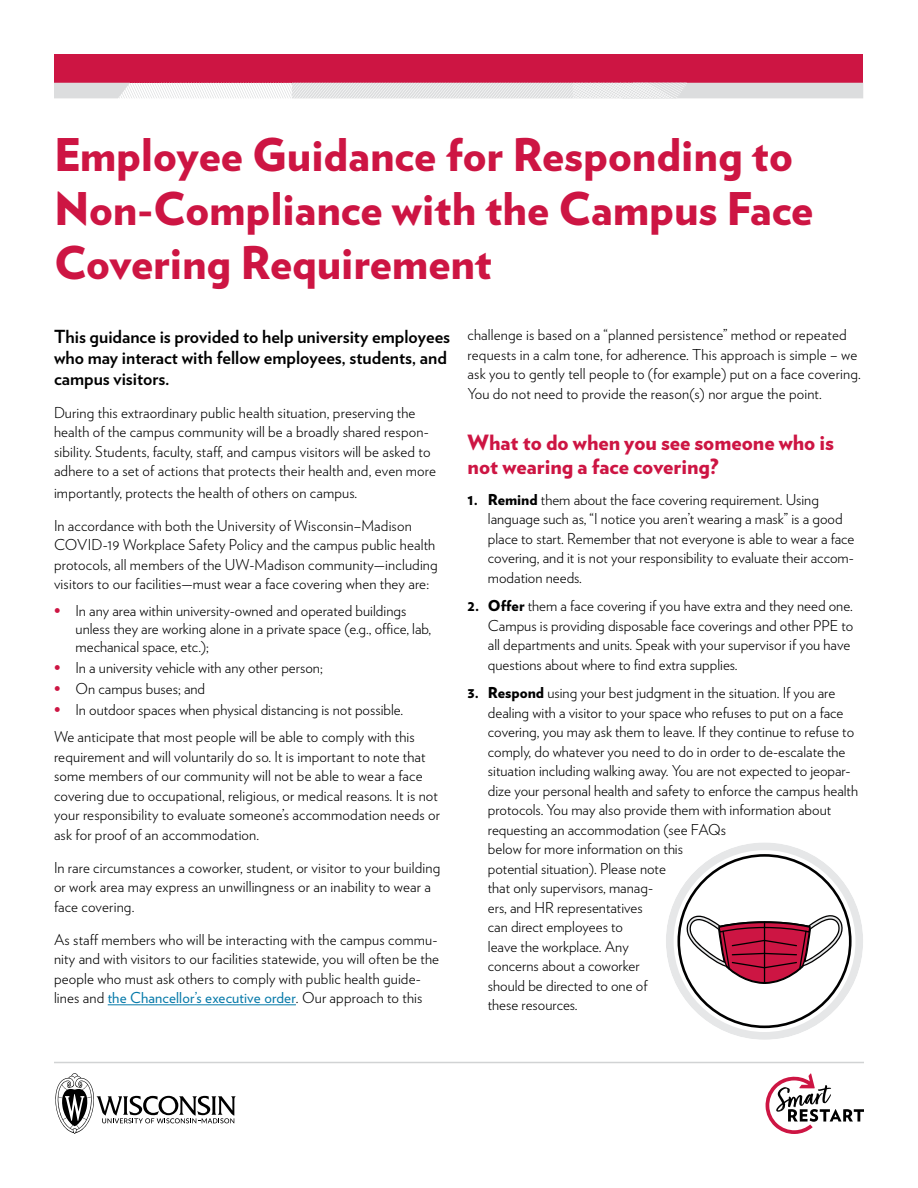
<style>
.page{position:relative;width:918px;height:1188px;background:#fff}
.page>*{position:absolute;margin:0;border:0;box-sizing:border-box;transform-origin:0 0}
.t1{font:900 45px/54px "Verlag";color:#cd1543}
.t2{font:900 21px/24px "Verlag";color:#cd1543}
.t3{font:700 18px/21px "Verlag";color:#000}
.t4{font:300 15px/19.5px "Verlag";color:#000}
.s1{font-weight:700;color:#cd1543}
.s2{font-weight:400;color:#0579a9}
.s3{font-weight:900}
</style>
<div class="page">
<div style="left:54px;top:54px;width:809px;height:29px;background:#cd1543"></div>
<svg style="left:54px;top:83px;width:809px;height:15px"></svg>
<svg style="left:765px;top:1073px;width:99px;height:61px"></svg>
<hr style="left:54px;top:1062px;width:810px;height:1px;background:#d1d3d4">
<svg style="left:55px;top:1073px;width:181px;height:61px"></svg>
<svg style="left:666px;top:843px;width:197px;height:197px"></svg>
<hr style="left:108px;top:1004px;width:188px;height:1px;background:#0579a9">
<h1 class="t1" style="left:54px;top:125px;width:761px">Employee Guidance for Responding to<br>Non-Compliance with the Campus Face<br>Covering Requirement</h1>
<p class="t3" style="left:54px;top:325px;width:398px">This guidance is provided to help university employees who may interact with fellow employees, students, and campus visitors.</p>
<p class="t4" style="left:54px;top:402px;width:384px">During this extraordinary public health situation, preserving the health of the campus community will be a broadly shared respon&shy;sibility. Students, faculty, staff, and campus visitors will be asked to adhere to a set of actions that protects their health and, even more</p>
<p class="t4" style="left:54px;top:482px;width:305px">importantly, protects the health of others on campus.</p>
<p class="t4" style="left:54px;top:515px;width:385px">In accordance with both the University of Wisconsin–Madison COVID-19 Workplace Safety Policy and the campus public health protocols, all members of the UW-Madison community—including visitors to our facilities—must wear a face covering when they are:</p>
<p class="t4" style="left:76px;top:600px;width:357px;line-height:18px;text-indent:-22px"><span class="s1">•</span> In any area within university-owned and operated buildings unless they are working alone in a private space (e.g., office, lab, mechanical space, etc.);</p>
<p class="t4" style="left:54px;top:657px;width:270px"><span class="s1">•</span> In a university vehicle with any other person;</p>
<p class="t4" style="left:54px;top:678px;width:153px"><span class="s1">•</span> On campus buses; and</p>
<p class="t4" style="left:54px;top:694px;width:362px;line-height:27.8px"><span class="s1">•</span> In outdoor spaces when physical distancing is not possible.<br>We anticipate that most people will be able to comply with this</p>
<p class="t4" style="left:54px;top:746px;width:387px">requirement and will voluntarily do so. It is important to note that some members of our community will not be able to wear a face covering due to occupational, religious, or medical reasons. It is not your responsibility to evaluate someone’s accommodation needs or ask for proof of an accommodation.</p>
<p class="t4" style="left:54px;top:857px;width:388px">In rare circumstances a coworker, student, or visitor to your building or work area may express an unwillingness or an inability to wear a face covering.</p>
<p class="t4" style="left:54px;top:929px;width:387px">As staff members who will be interacting with the campus commu&shy;nity and with visitors to our facilities statewide, you will often be the people who must ask others to comply with public health guide&shy;lines and <span class="s2">the Chancellor’s executive order</span>. Our approach to this</p>
<p class="t4" style="left:468px;top:324px;width:395px">challenge is based on a “planned persistence” method or repeated requests in a calm tone, for adherence. This approach is simple – we ask you to gently tell people to (for example) put on a face covering.<br>You do not need to provide the reason(s) nor argue the point.</p>
<h2 class="t2" style="left:468px;top:429px;width:368px">What to do when you see someone who is not wearing a face covering?</h2>
<p class="t4" style="left:488px;top:489px;width:368px;text-indent:-20px"><span class="s3">1. Remind</span> them about the face covering requirement. Using language such as, “I notice you aren’t wearing a mask” is a good place to start. Remember that not everyone is able to wear a face covering, and it is not your responsibility to evaluate their accom&shy;modation needs.</p>
<p class="t4" style="left:488px;top:595px;width:367px;text-indent:-20px"><span class="s3">2. Offer</span> them a face covering if you have extra and they need one.<br>Campus is providing disposable face coverings and other PPE to all departments and units. Speak with your supervisor if you have questions about where to find extra supplies.</p>
<p class="t4" style="left:488px;top:682px;width:372px;text-indent:-20px"><span class="s3">3. Respond</span> using your best judgment in the situation. If you are dealing with a visitor to your space who refuses to put on a face covering, you may ask them to leave. If they continue to refuse to comply, do whatever you need to do in order to de-escalate the situation including walking away. You are not expected to jeopar&shy;dize your personal health and safety to enforce the campus health protocols. You may also provide them with information about requesting an accommodation (see FAQs<br>below for more information on this<br>potential situation). Please note<br>that only supervisors, manag-<br>ers, and HR representatives<br>can direct employees to<br>leave the workplace. Any<br>concerns about a coworker<br>should be directed to one of<br>these resources.</p>
</div>
